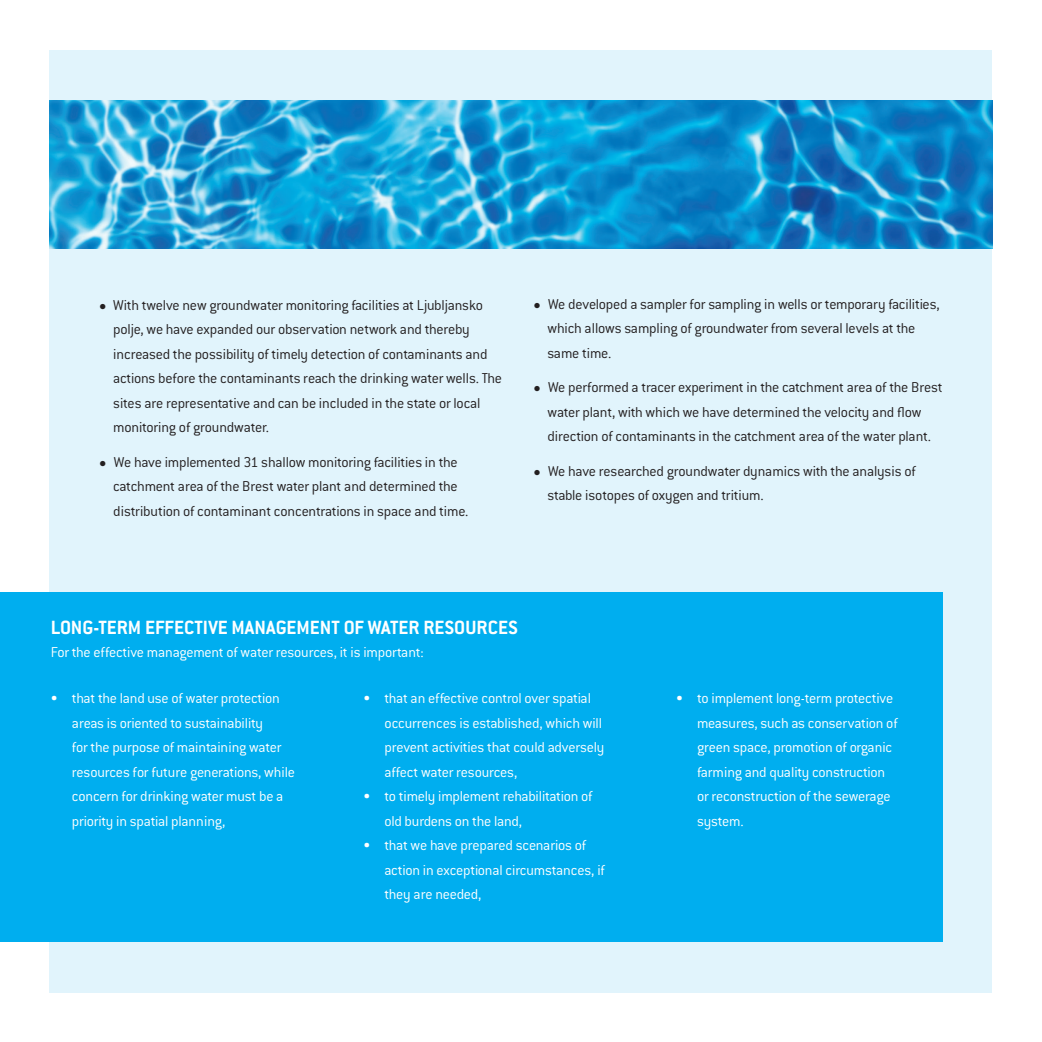
<style>
.page{position:relative;width:1042px;height:1042px;background:#fff}
.page>*{position:absolute;margin:0;border:0;box-sizing:border-box;transform-origin:0 0}
.body_txt{font:700 21px "Conduit";color:#fff}
.body_txt-2{font:300 15.75px/24.5px "Conduit";letter-spacing:-.015em;color:#231f20}
.body_txt-3{font:300 15.75px/24.5px "Conduit";letter-spacing:-.015em;color:#fff}
.s1{font-family:"Courier New";font-weight:400;font-size:12.25px}
</style>
<div class="page">
<div style="left:50px;top:50px;width:942px;height:942px;background:#e1f4fc"></div>
<img style="left:50px;top:100px;width:942px;height:148px">
<div style="left:0;top:592px;width:943px;height:349px;background:#00aeef"></div>
<p class="body_txt-2" style="left:113px;top:293px;width:390px;text-indent:-14px"><span class="s1">●</span> With twelve new groundwater monitoring facilities at Ljubljansko polje, we have expanded our observation network and thereby increased the possibility of timely detection of contaminants and actions before the contaminants reach the drinking water wells. The sites are representative and can be included in the state or local monitoring of groundwater.</p>
<p class="body_txt-2" style="left:113px;top:449px;width:357px;text-indent:-14px"><span class="s1">●</span> We have implemented 31 shallow monitoring facilities in the catchment area of the Brest water plant and determined the distribution of contaminant concentrations in space and time.</p>
<p class="body_txt-2" style="left:547px;top:292px;width:394px;text-indent:-14px"><span class="s1">●</span> We developed a sampler for sampling in wells or temporary facilities, which allows sampling of groundwater from several levels at the same time.</p>
<p class="body_txt-2" style="left:533px;top:375px;width:411px;text-align:center"><span class="s1">●</span> We performed a tracer experiment in the catchment area of the Brest water plant, with which we have determined the velocity and flow direction of contaminants in the catchment area of the water plant.</p>
<p class="body_txt-2" style="left:547px;top:459px;width:370px;text-indent:-14px"><span class="s1">●</span> We have researched groundwater dynamics with the analysis of stable isotopes of oxygen and tritium.</p>
<p class="body_txt" style="left:51px;top:615px;width:468px">LONG-TERM EFFECTIVE MANAGEMENT OF WATER RESOURCES</p>
<p class="body_txt-3" style="left:51px;top:639px;width:374px">For the effective management of water resources, it is important:</p>
<p class="body_txt-3" style="left:72px;top:686px;width:225px;text-indent:-21px">• that the land use of water protection areas is oriented to sustainability<br>for the purpose of maintaining water resources for future generations, while concern for drinking water must be a priority in spatial planning,</p>
<p class="body_txt-3" style="left:384px;top:686px;width:221px;text-indent:-21px">• that an effective control over spatial occurrences is established, which will prevent activities that could adversely affect water resources,</p>
<p class="body_txt-3" style="left:384px;top:784px;width:210px;text-indent:-21px">• to timely implement rehabilitation of old burdens on the land,</p>
<p class="body_txt-3" style="left:384px;top:833px;width:222px;text-indent:-21px">• that we have prepared scenarios of action in exceptional circumstances, if they are needed,</p>
<p class="body_txt-3" style="left:697px;top:686px;width:202px;text-indent:-21px">• to implement long-term protective measures, such as conservation of green space, promotion of organic farming and quality construction or reconstruction of the sewerage system.</p>
</div>
